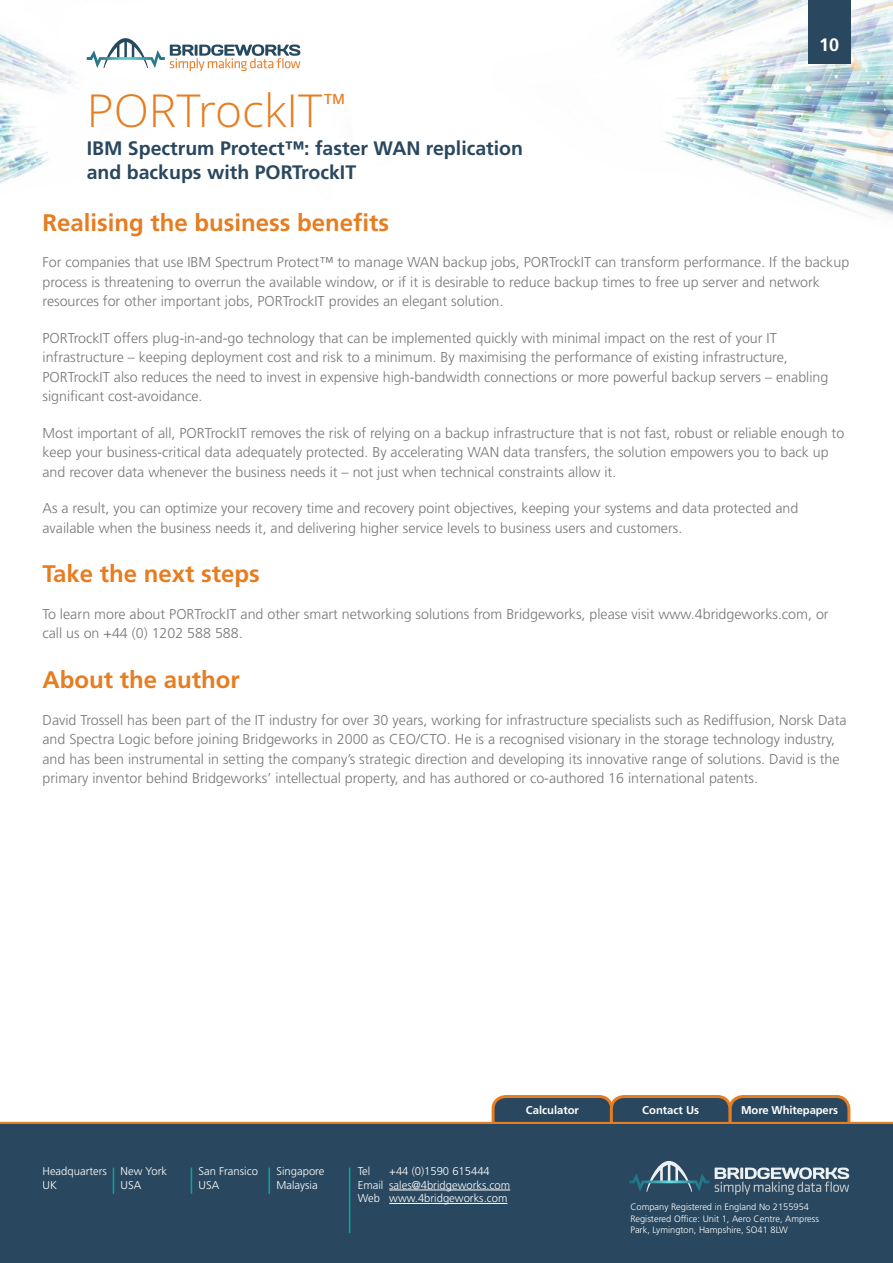
<style>
.page{position:relative;width:893px;height:1263px;background:#fff}
.page>*{position:absolute;margin:0;border:0;box-sizing:border-box;transform-origin:0 0}
.t1{font:300 49.5px "Khula";color:#e67d21}
.Heading_3_-_Subhead{font:700 24px "Frutiger LT Std";color:#e67d21}
.t2{font:700 19.5px/24px "Frutiger LT Std";color:#29475e}
.t3{font:700 18px "Frutiger LT Std";color:#fff}
.t4{font:600 15px "Khula";color:#e67d21}
.Paragraph{font:300 14.25px/19.5px "Frutiger LT Std";color:#787878}
.t5{font:300 11.25px/13.5px "Frutiger LT Std";color:#fff}
.t6{font:700 11.25px "Frutiger LT Std";color:#fff}
.t7{font:300 9.3px/11.1px "Frutiger LT Std";color:#fff}
</style>
<div class="page">
<div style="left:493px;top:1096px;width:119px;height:42px;background:#29475e;border-radius:13px"></div>
<div style="left:492px;top:1095px;width:121px;height:44px;border:3px solid #e67d21;border-radius:13px"></div>
<div style="left:611px;top:1096px;width:119px;height:42px;background:#29475e;border-radius:13px"></div>
<div style="left:610px;top:1095px;width:122px;height:44px;border:3px solid #e67d21;border-radius:13px"></div>
<div style="left:730px;top:1096px;width:119px;height:42px;background:#29475e;border-radius:13px"></div>
<div style="left:729px;top:1095px;width:121px;height:44px;border:3px solid #e67d21;border-radius:13px"></div>
<hr style="left:0;top:1122px;width:893px;height:3px;background:#e67d21">
<div style="left:0;top:1125px;width:893px;height:138px;background:#29475e"></div>
<hr style="left:349px;top:1167px;width:1px;height:66px;background:#00a89e">
<hr style="left:268px;top:1167px;width:2px;height:27px;background:#00a89e">
<svg style="left:191px;top:1167px;width:1px;height:27px"></svg>
<svg style="left:113px;top:1167px;width:1px;height:27px"></svg>
<hr style="left:389px;top:1190px;width:121px;height:1px;background:#fff">
<hr style="left:389px;top:1203px;width:118px;height:1px;background:#fff">
<svg style="left:629px;top:1161px;width:220px;height:34px"></svg>
<img style="left:0;top:0;width:893px;height:216px">
<svg style="left:87px;top:38px;width:213px;height:33px"></svg>
<div style="left:808px;top:0;width:42px;height:64px;background:#29475e"></div>
<p class="t3" style="left:819px;top:34px;width:22px">10</p>
<h1 class="t1" style="left:87px;top:80px;width:237px">PORTrockIT</h1>
<p class="t4" style="left:324px;top:90px;width:22px">TM</p>
<h3 class="t2" style="left:87px;top:137px;width:438px">IBM Spectrum Protect™: faster WAN replication and backups with PORTrockIT</h3>
<h3 class="Heading_3_-_Subhead" style="left:43px;top:208px;width:348px">Realising the business benefits</h3>
<p class="Paragraph" style="left:43px;top:253px;width:808px">For companies that use IBM Spectrum Protect™ to manage WAN backup jobs, PORTrockIT can transform performance. If the backup process is threatening to overrun the available window, or if it is desirable to reduce backup times to free up server and network resources for other important jobs, PORTrockIT provides an elegant solution.</p>
<p class="Paragraph" style="left:43px;top:328px;width:787px">PORTrockIT offers plug-in-and-go technology that can be implemented quickly with minimal impact on the rest of your IT infrastructure – keeping deployment cost and risk to a minimum. By maximising the performance of existing infrastructure, PORTrockIT also reduces the need to invest in expensive high-bandwidth connections or more powerful backup servers – enabling significant cost-avoidance.</p>
<p class="Paragraph" style="left:43px;top:423px;width:803px">Most important of all, PORTrockIT removes the risk of relying on a backup infrastructure that is not fast, robust or reliable enough to keep your business-critical data adequately protected. By accelerating WAN data transfers, the solution empowers you to back up and recover data whenever the business needs it – not just when technical constraints allow it.</p>
<p class="Paragraph" style="left:43px;top:499px;width:757px">As a result, you can optimize your recovery time and recovery point objectives, keeping your systems and data protected and available when the business needs it, and delivering higher service levels to business users and customers.</p>
<h3 class="Heading_3_-_Subhead" style="left:43px;top:560px;width:219px">Take the next steps</h3>
<p class="Paragraph" style="left:43px;top:604px;width:788px">To learn more about PORTrockIT and other smart networking solutions from Bridgeworks, please visit www.4bridgeworks.com, or call us on +44 (0) 1202 588 588.</p>
<h3 class="Heading_3_-_Subhead" style="left:43px;top:666px;width:199px">About the author</h3>
<p class="Paragraph" style="left:43px;top:710px;width:805px">David Trossell has been part of the IT industry for over 30 years, working for infrastructure specialists such as Rediffusion, Norsk Data and Spectra Logic before joining Bridgeworks in 2000 as CEO/CTO. He is a recognised visionary in the storage technology industry, and has been instrumental in setting the company’s strategic direction and developing its innovative range of solutions. David is the primary inventor behind Bridgeworks’ intellectual property, and has authored or co-authored 16 international patents.</p>
<p class="t5" style="left:43px;top:1165px;width:66px">Headquarters<br>UK</p>
<p class="t5" style="left:121px;top:1165px;width:48px">New York<br>USA</p>
<p class="t5" style="left:199px;top:1165px;width:61px">San Fransico<br>USA</p>
<p class="t5" style="left:277px;top:1165px;width:49px">Singapore<br>Malaysia</p>
<p class="t6" style="left:526px;top:1103px;width:55px">Calculator</p>
<p class="t6" style="left:642px;top:1103px;width:58px">Contact Us</p>
<p class="t6" style="left:741px;top:1104px;width:98px">More Whitepapers</p>
<p class="t5" style="left:358px;top:1165px;width:154px;text-indent:32px">+44 (0)1590 615444<br>Email sales@4bridgeworks.com<br>Web www.4bridgeworks.com</p>
<p class="t5" style="left:358px;top:1165px;width:14px">Tel</p>
<p class="t7" style="left:630px;top:1202px;width:190px">Company Registered in England No 2155954<br>Registered Office: Unit 1, Aero Centre, Ampress<br>Park, Lymington, Hampshire, SO41 8LW</p>
</div>
